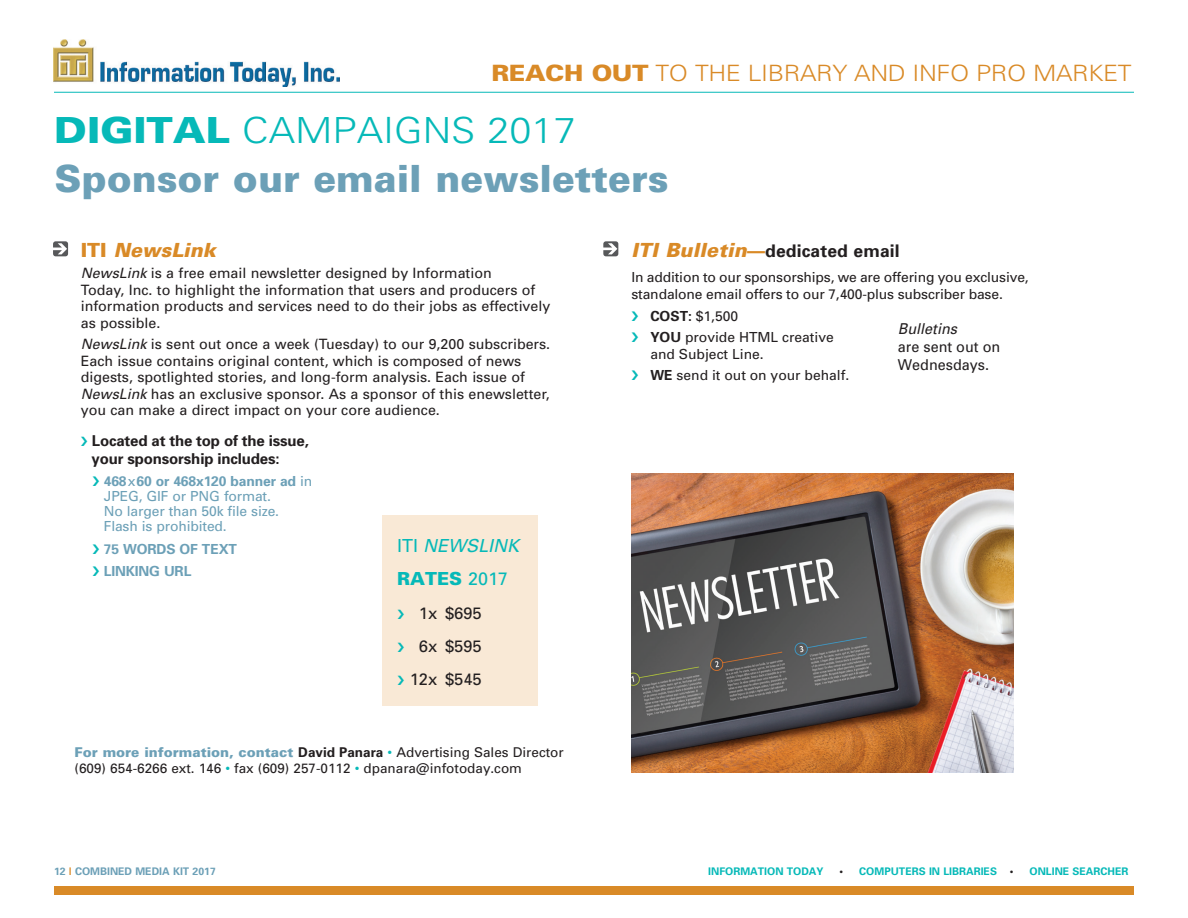
<style>
.page{position:relative;width:1188px;height:918px;background:#fff}
.page>*{position:absolute;margin:0;border:0;box-sizing:border-box;transform-origin:0 0}
.t1{font:900 37.5px "Univers";color:#6ca0b7}
.t2{font:300 36px "Univers";color:#06b9b8;scale:1.1 1}
.t3{font:300 22.5px "Univers";letter-spacing:-.015em;color:#d98a27;scale:1.1 1}
.t4{font:italic 900 19.5px "Univers";color:#d98a27}
.t5{font:italic 18px/33.3px "Univers";color:#06b9b8}
.t6{font:700 17.4px "Univers";letter-spacing:.01em;color:#231f20}
.t7{font:16.5px/33.3px "Univers";color:#231f20;text-align:center}
.t8{font:700 15px/17.5px "Univers";letter-spacing:-.01em;color:#231f20}
.t9{font:15px/18px "Univers";color:#231f20;scale:.96 1}
.t10{font:italic 15px "Univers";color:#231f20;scale:.96 1}
.t11{font:14.25px/16.5px "Univers";color:#231f20}
.t12{font:13.8px/21.3px "Univers";letter-spacing:-.01em;color:#231f20}
.t13{font:13.8px/15px "Univers";letter-spacing:-.01em;color:#6ca0b7}
.t14{font:700 13.8px/22.5px "Univers";letter-spacing:-.01em;color:#6ca0b7}
.t15{font:13.5px/16.5px "Univers";color:#231f20}
.t16{font:700 10.5px "Univers";color:#06b9b8}
.t17{font:700 10.5px "Univers";color:#6ca0b7}
.s1{font-weight:900}
.s2{font-style:normal}
.s3{font-style:italic}
.s4{font-weight:700}
.s5{font-weight:900;font-style:normal}
.s6{font-weight:900;color:#6ca0b7}
.s7{color:#06b9b8}
.s8{font-weight:900;font-style:italic;font-size:19.5px;color:#d98a27}
.s9{font-weight:900;font-size:18px;color:#d98a27}
.s10{color:#d98a27}
.s11{color:#231f20}
</style>
<div class="page">
<div style="left:54px;top:887px;width:1080px;height:8px;background:#d98a27"></div>
<hr style="left:54px;top:92px;width:1080px;height:1px;background:#06b9b8">
<img style="left:54px;top:39px;width:286px;height:47px">
<svg style="left:53px;top:241px;width:15px;height:15px"></svg>
<div style="left:382px;top:515px;width:155px;height:190px;background:#f9e9d6"></div>
<svg style="left:603px;top:241px;width:15px;height:15px"></svg>
<img style="left:631px;top:474px;width:382px;height:298px">
<h3 class="t3" style="left:491px;top:59px;width:584px"><span class="s1">REACH OUT</span> TO THE LIBRARY AND INFO PRO MARKET</h3>
<h2 class="t2" style="left:54px;top:108px;width:476px"><span class="s1">DIGITAL</span> CAMPAIGNS 2017</h2>
<h1 class="t1" style="left:55px;top:155px;width:616px">Sponsor our email newsletters</h1>
<h3 class="t4" style="left:81px;top:238px;width:136px"><span class="s2">ITI</span> NewsLink</h3>
<p class="t11" style="left:81px;top:265px;width:471px"><span class="s3">NewsLink</span> is a free email newsletter designed by Information<br>Today, Inc. to highlight the information that users and producers of information products and services need to do their jobs as effectively as possible.</p>
<p class="t11" style="left:81px;top:336px;width:471px"><span class="s3">NewsLink</span> is sent out once a week (Tuesday) to our 9,200 subscribers.<br>Each issue contains original content, which is composed of news digests, spotlighted stories, and long-form analysis. Each issue of <span class="s3">NewsLink</span> has an exclusive sponsor. As a sponsor of this enewsletter, you can make a direct impact on your core audience.</p>
<p class="t8" style="left:92px;top:432px;width:219px">Located at the top of the issue, your sponsorship includes:</p>
<p class="t13" style="left:104px;top:474px;width:210px"><span class="s4">468</span>x<span class="s4">60 or 468x120 banner ad</span> in<br>JPEG, GIF or PNG format.<br>No larger than 50k file size.<br>Flash is prohibited.</p>
<p class="t14" style="left:104px;top:537px;width:135px">75 WORDS OF TEXT<br>LINKING URL</p>
<p class="t5" style="left:397px;top:529px;width:124px"><span class="s2">ITI</span> NEWSLINK<br><span class="s5">RATES</span> <span class="s2">2017</span></p>
<p class="t7" style="left:410px;top:596px;width:74px">1x $695<br>6x $595<br>12x $545</p>
<p class="t15" style="left:75px;top:743px;width:491px"><span class="s6">For more information, contact</span> <span class="s4">David Panara</span> <span class="s7">•</span> Advertising Sales Director (609) 654-6266 ext. 146 <span class="s7">•</span> fax (609) 257-0112 <span class="s7">•</span> dpanara@infotoday.com</p>
<p class="t6" style="left:631px;top:239px;width:270px"><span class="s8">ITI Bulletin</span><span class="s9">—</span>dedicated email</p>
<p class="t12" style="left:631px;top:268px;width:399px;line-height:17.5px">In addition to our sponsorships, we are offering you exclusive, standalone email offers to our 7,400-plus subscriber base.</p>
<p class="t12" style="left:650px;top:305px;width:185px"><span class="s4">COST:</span> $1,500<br><span class="s4">YOU</span> provide HTML creative</p>
<p class="t12" style="left:650px;top:343px;width:200px">and Subject Line.<br><span class="s4">WE</span> send it out on your behalf.</p>
<p class="t10" style="left:898px;top:320px;width:63px">Bulletins</p>
<p class="t9" style="left:898px;top:338px;width:108px">are sent out on<br>Wednesdays.</p>
<p class="t17" style="left:54px;top:865px;width:163px">12 <span class="s10">|</span> COMBINED MEDIA KIT 2017</p>
<p class="t16" style="left:708px;top:865px;width:117px">INFORMATION TODAY</p>
<p class="t16" style="left:840px;top:865px;width:175px"><span class="s11">•</span> COMPUTERS IN LIBRARIES <span class="s11">•</span></p>
<p class="t16" style="left:1030px;top:865px;width:100px">ONLINE SEARCHER</p>
</div>
